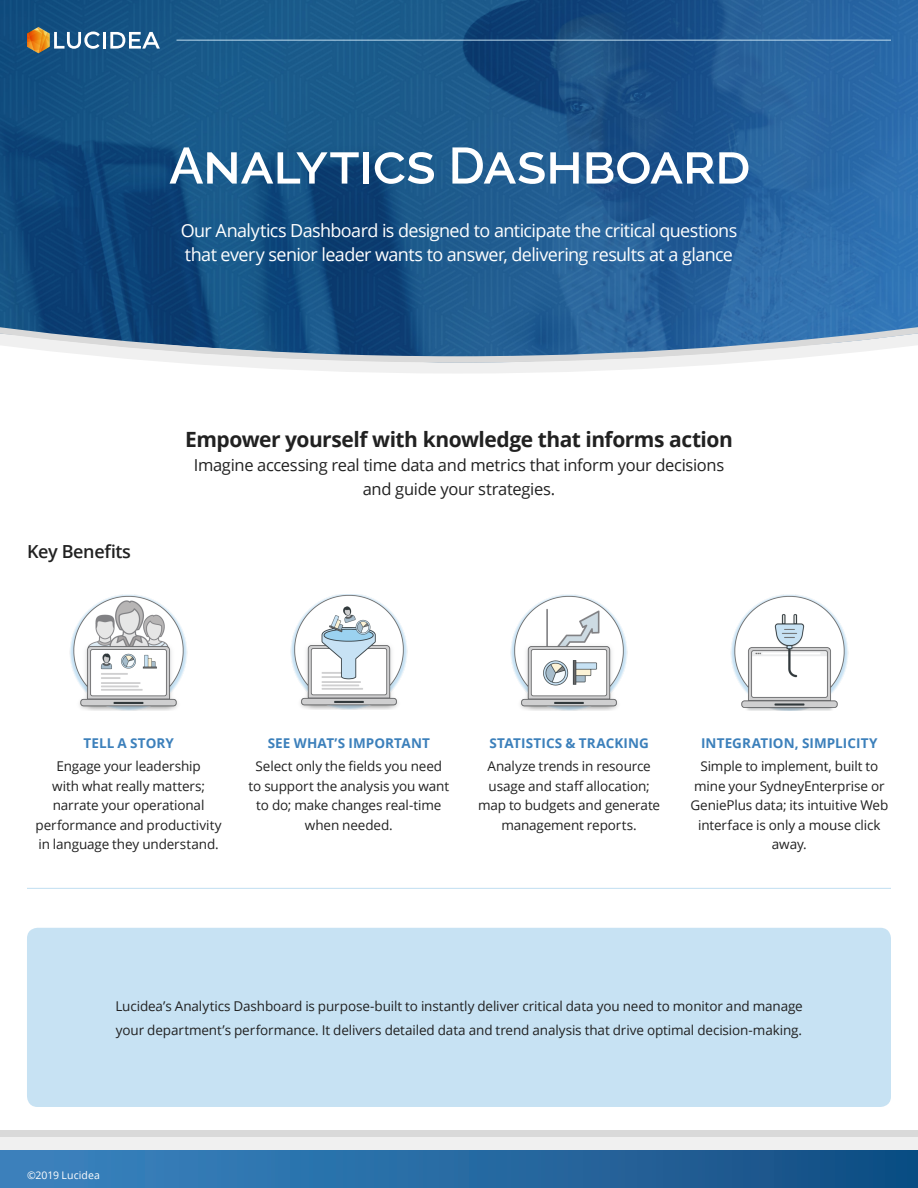
<style>
.page{position:relative;width:918px;height:1188px;background:#fff}
.page>*{position:absolute;margin:0;border:0;box-sizing:border-box;transform-origin:0 0}
.Intro{font:700 21px "Open Sans";letter-spacing:-.025em;color:#212121}
.t1{font:18px/24px "Open Sans";letter-spacing:-.035em;color:#fff}
.Heading{font:600 18px "Open Sans";letter-spacing:-.02em;color:#212121}
.Intro-2{font:16.5px/24px "Open Sans";letter-spacing:-.02em;color:#212121;text-align:center}
.benefits{font:13.5px/19.5px "Open Sans";letter-spacing:-.01em;color:#212121;text-align:center}
.Intro-3{font:13.5px/24px "Open Sans";letter-spacing:-.01em;color:#212121}
.feature_title{font:700 13.5px "Open Sans";letter-spacing:.005em;color:#3c80bb}
.page_number{font:10.5px "Open Sans";letter-spacing:.01em;color:#fff}
</style>
<div class="page">
<div style="left:0;top:1150px;width:918px;height:38px;background:linear-gradient(to right,#3c85c1,#124e84)"></div>
<div style="left:0;top:1137px;width:918px;height:13px;background:#f0f0f0"></div>
<div style="left:0;top:1131px;width:918px;height:6px;background:#d9d9d9"></div>
<div style="left:27px;top:928px;width:864px;height:179px;background:#c7e2f3;border-radius:11px"></div>
<img style="left:0;top:0;width:918px;height:308px">
<svg style="left:0;top:308px;width:918px;height:5px;background:#1d588f"></svg>
<svg style="left:0;top:313px;width:918px;height:60px"></svg>
<svg style="left:0;top:314px;width:918px;height:48px"></svg>
<svg style="left:27px;top:27px;width:73px;height:26px;background:#68777b"></svg>
<hr style="left:103px;top:32px;width:3px;height:17px;background:#fff">
<svg style="left:110px;top:32px;width:50px;height:17px"></svg>
<hr style="left:176px;top:40px;width:715px;height:1px;background:#c7e2f3">
<hr style="left:27px;top:888px;width:864px;height:1px;background:#c7e2f3">
<svg style="left:170px;top:147px;width:189px;height:37px"></svg>
<div style="left:363px;top:152px;width:6px;height:32px;background:#fff"></div>
<svg style="left:375px;top:152px;width:59px;height:32px"></svg>
<svg style="left:452px;top:147px;width:127px;height:37px"></svg>
<svg style="left:587px;top:152px;width:161px;height:32px"></svg>
<img style="left:290px;top:594px;width:118px;height:116px">
<img style="left:70px;top:594px;width:117px;height:117px">
<img style="left:510px;top:594px;width:118px;height:117px">
<img style="left:731px;top:594px;width:117px;height:117px">
<p class="t1" style="left:181px;top:218px;width:558px">Our Analytics Dashboard is designed to anticipate the critical questions that every senior leader wants to answer, delivering results at a glance</p>
<p class="Heading" style="left:27px;top:539px;width:106px">Key Benefits</p>
<p class="Intro" style="left:185px;top:425px;width:549px">Empower yourself with knowledge that informs action</p>
<p class="Intro-2" style="left:194px;top:453px;width:532px">Imagine accessing real time data and metrics that inform your decisions and guide your strategies.</p>
<p class="feature_title" style="left:83px;top:734px;width:92px">TELL A STORY</p>
<p class="benefits" style="left:35px;top:756px;width:188px">Engage your leadership<br>with what really matters; narrate your operational performance and productivity in language they understand.</p>
<p class="feature_title" style="left:268px;top:734px;width:164px">SEE WHAT’S IMPORTANT</p>
<p class="benefits" style="left:249px;top:756px;width:202px">Select only the fields you need to support the analysis you want to do; make changes real-time when needed.</p>
<p class="feature_title" style="left:489px;top:734px;width:161px">STATISTICS &amp; TRACKING</p>
<p class="benefits" style="left:478px;top:756px;width:184px">Analyze trends in resource usage and staff allocation; map to budgets and generate management reports.</p>
<p class="feature_title" style="left:701px;top:734px;width:178px">INTEGRATION, SIMPLICITY</p>
<p class="benefits" style="left:690px;top:756px;width:199px">Simple to implement, built to mine your SydneyEnterprise or<br>GeniePlus data; its intuitive Web interface is only a mouse click away.</p>
<p class="Intro-3" style="left:115px;top:994px;width:689px">Lucidea’s Analytics Dashboard is purpose-built to instantly deliver critical data you need to monitor and manage your department’s performance. It delivers detailed data and trend analysis that drive optimal decision-making.</p>
<p class="page_number" style="left:27px;top:1168px;width:74px">©2019 Lucidea</p>
</div>
